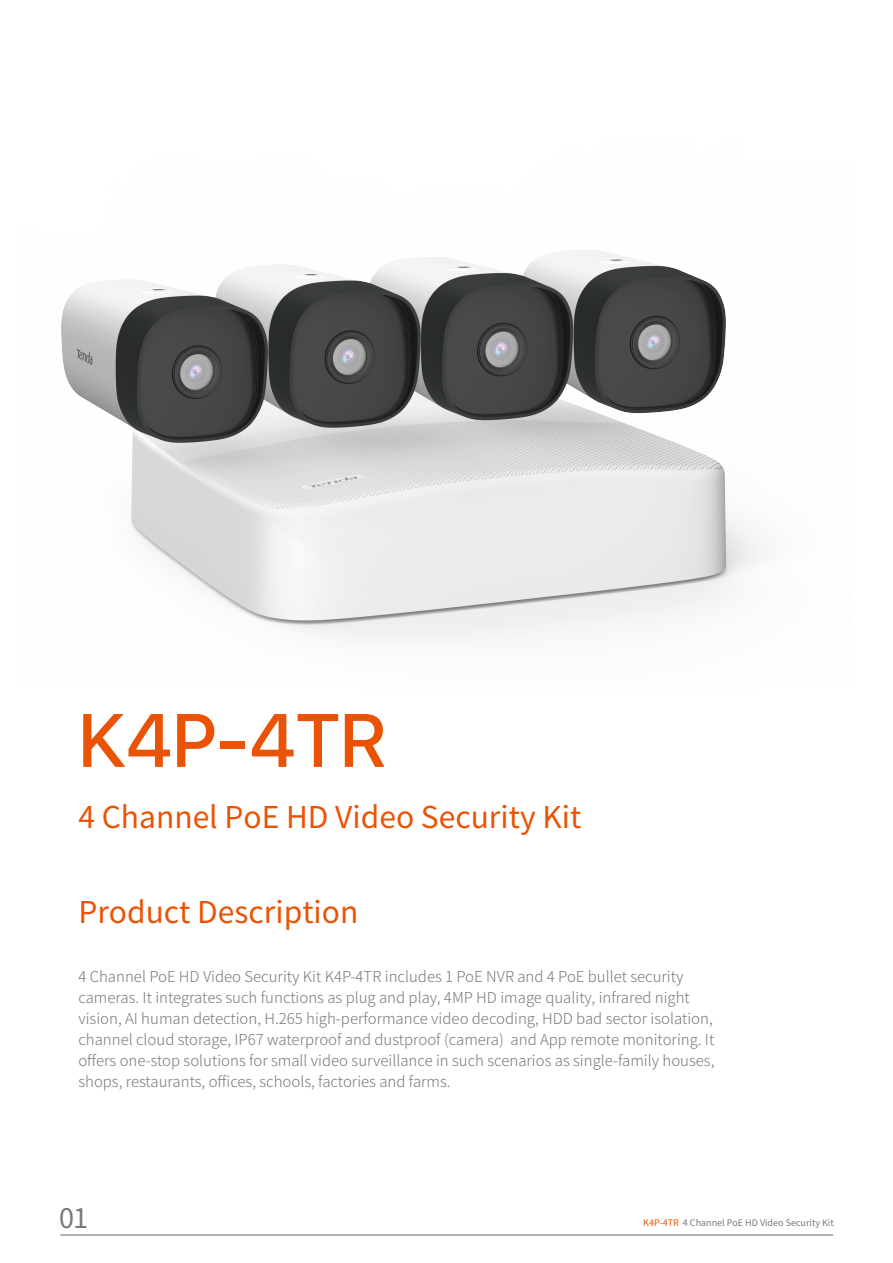
<style>
.page{position:relative;width:893px;height:1263px;background:#fff}
.page>*{position:absolute;margin:0;border:0;box-sizing:border-box;transform-origin:0 0}
.t1{font:500 75px "SF Pro Display";color:#ea5305}
.t2{font:30px "Source Han Sans CN";color:#ea5305}
.t3{font:27px "Source Han Sans CN";color:#7a7979}
.t4{font:300 15px/21px "Source Han Sans CN";color:#7a7979}
.t5{font:9px "Source Han Sans CN";color:#7a7979}
.s1{color:#ea5305}
</style>
<div class="page">
<hr style="left:60px;top:1235px;width:773px;height:1px;background:#646363">
<img style="left:61px;top:250px;width:701px;height:390px">
<h1 class="t1" style="left:78px;top:687px;width:309px">K4P-4TR</h1>
<h2 class="t2" style="left:78px;top:800px;width:504px">4 Channel PoE HD Video Security Kit</h2>
<h2 class="t2" style="left:78px;top:895px;width:281px">Product Description</h2>
<p class="t4" style="left:78px;top:966px;width:638px">4 Channel PoE HD Video Security Kit K4P-4TR includes 1 PoE NVR and 4 PoE bullet security cameras. It integrates such functions as plug and play, 4MP HD image quality, infrared night vision, AI human detection, H.265 high-performance video decoding, HDD bad sector isolation, channel cloud storage, IP67 waterproof and dustproof (camera) and App remote monitoring. It offers one-stop solutions for small video surveillance in such scenarios as single-family houses, shops, restaurants, offices, schools, factories and farms.</p>
<h3 class="t3" style="left:59px;top:1203px;width:30px">01</h3>
<p class="t5" style="left:643px;top:1218px;width:192px"><span class="s1">K4P-4TR</span> 4 Channel PoE HD Video Security Kit</p>
</div>
